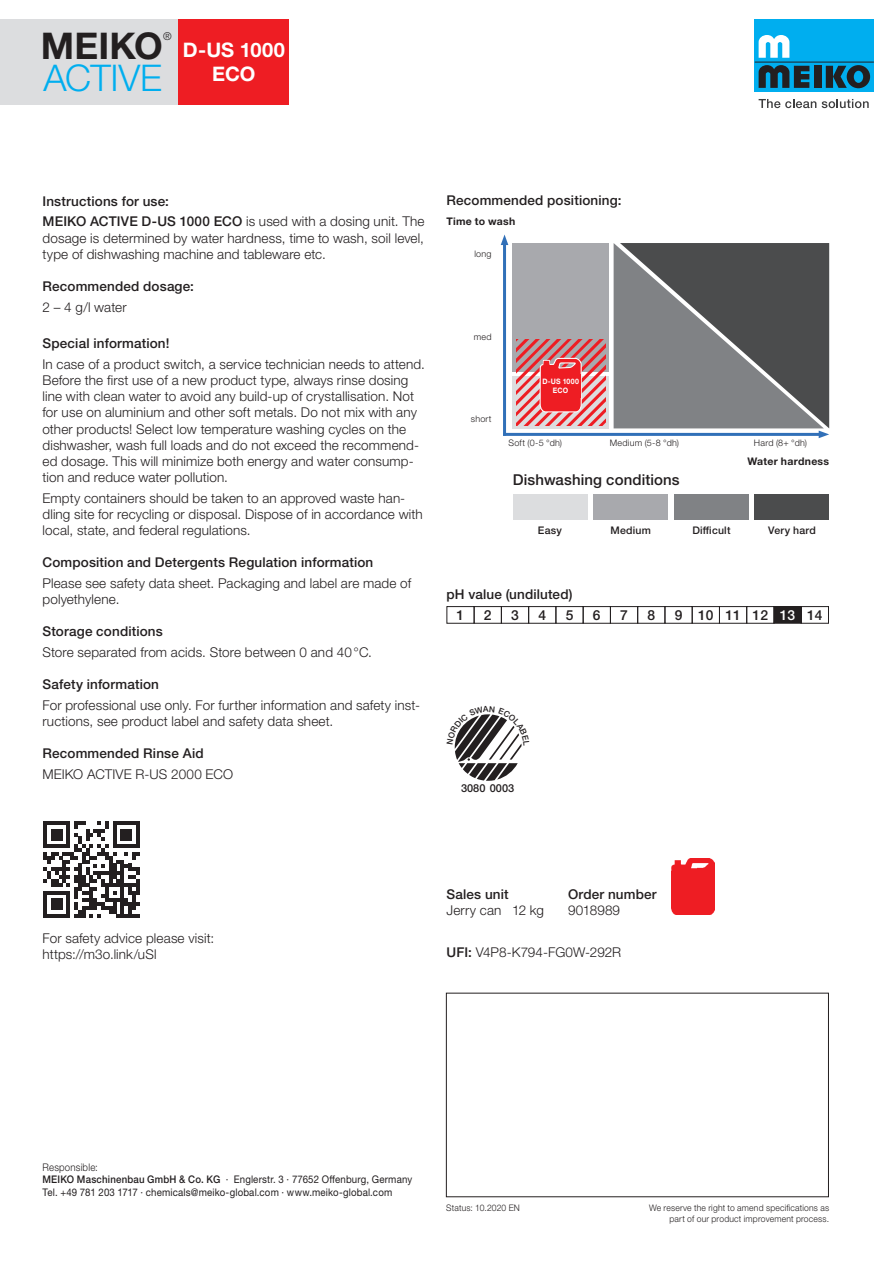
<style>
.page{position:relative;width:893px;height:1263px;background:#fff}
.page>*{position:absolute;margin:0;border:0;box-sizing:border-box;transform-origin:0 0}
.t1{font:300 36.75px "Helvetica Neue LTW1 G";letter-spacing:-.005em;color:#00aeef}
.t2{font:700 36.75px "Helvetica Neue LTW1 G";color:#231f20}
.t3{font:700 20.1px/24px "Helvetica Neue LTW1 G";color:#fff;text-align:center}
.t4{font:500 15px "Helvetica Neue LTW1 G";letter-spacing:.005em;color:#231f20}
.t5{font:500 13.8px "Helvetica Neue LTW1 G";color:#231f20}
.t6{font:300 13.5px/16.2px "Helvetica Neue LTW1 G";letter-spacing:.01em;color:#231f20}
.t7{font:500 13.5px/20.4px "Helvetica Neue LTW1 G";letter-spacing:.01em;color:#231f20}
.t8{font:500 10.95px "Helvetica Neue LTW1 G";color:#231f20}
.t9{font:300 10.8px "Helvetica Neue LTW1 G";color:#231f20}
.t10{font:10.5px/12.6px "Helvetica Neue LTW1 G";letter-spacing:.02em;color:#231f20;scale:.92 1}
.t11{font:500 10.5px "Helvetica Neue LTW1 G";letter-spacing:.02em;color:#231f20}
.t12{font:700 10.5px "Helvetica Neue LTW1 G";letter-spacing:.025em;color:#231f20}
.t13{font:300 9px/10.8px "Helvetica Neue LTW1 G";letter-spacing:.025em;color:#231f20;text-align:right;scale:.95 1}
.t14{font:300 9px "Helvetica Neue LTW1 G";letter-spacing:.025em;color:#231f20}
.t15{font:700 7.5px/9px "Helvetica Neue LTW1 G";letter-spacing:.025em;color:#fff;text-align:center;scale:.93 1}
.s1{font-weight:300}
.s2{color:#fff}
.s3{font-weight:500}
</style>
<div class="page">
<div style="left:446px;top:606px;width:28px;height:18px;border:1px solid #231f20"></div>
<div style="left:474px;top:606px;width:28px;height:18px;border:1px solid #231f20"></div>
<div style="left:501px;top:606px;width:28px;height:18px;border:1px solid #231f20"></div>
<div style="left:528px;top:606px;width:28px;height:18px;border:1px solid #231f20"></div>
<div style="left:555px;top:606px;width:29px;height:18px;border:1px solid #231f20"></div>
<div style="left:583px;top:606px;width:28px;height:18px;border:1px solid #231f20"></div>
<div style="left:610px;top:606px;width:28px;height:18px;border:1px solid #231f20"></div>
<div style="left:637px;top:606px;width:28px;height:18px;border:1px solid #231f20"></div>
<div style="left:665px;top:606px;width:28px;height:18px;border:1px solid #231f20"></div>
<div style="left:692px;top:606px;width:28px;height:18px;border:1px solid #231f20"></div>
<div style="left:719px;top:606px;width:28px;height:18px;border:1px solid #231f20"></div>
<div style="left:746px;top:606px;width:28px;height:18px;border:1px solid #231f20"></div>
<div style="left:774px;top:607px;width:27px;height:16px;background:#231f20"></div>
<div style="left:774px;top:606px;width:28px;height:18px;border:1px solid #231f20"></div>
<div style="left:801px;top:606px;width:28px;height:18px;border:1px solid #231f20"></div>
<div style="left:446px;top:993px;width:383px;height:204px;border:1px solid #231f20"></div>
<div style="left:755px;top:19px;width:119px;height:73px;background:#00aeef"></div>
<div style="left:814px;top:66px;width:7px;height:22px;background:#231f20"></div>
<svg style="left:826px;top:65px;width:44px;height:23px"></svg>
<hr style="left:755px;top:62px;width:119px;height:1px;background:#231f20">
<svg style="left:759px;top:35px;width:30px;height:23px"></svg>
<svg style="left:759px;top:65px;width:50px;height:23px"></svg>
<svg style="left:759px;top:99px;width:57px;height:9px"></svg>
<svg style="left:822px;top:99px;width:47px;height:9px"></svg>
<div style="left:0;top:19px;width:179px;height:85px;background:#dcdddf"></div>
<div style="left:179px;top:19px;width:110px;height:85px;background:#ee1d23"></div>
<hr style="left:503px;top:243px;width:3px;height:193px;background:#3170b8">
<svg style="left:501px;top:234px;width:7px;height:11px"></svg>
<div style="left:512px;top:243px;width:97px;height:128px;background:#a8a9ad"></div>
<div style="left:512px;top:376px;width:97px;height:52px;background:linear-gradient(to right,#dcdddf,#dcdddf)"></div>
<hr style="left:503px;top:433px;width:318px;height:3px;background:#3170b8">
<svg style="left:614px;top:243px;width:215px;height:195px;background:#6e7073"></svg>
<img style="left:516px;top:340px;width:89px;height:85px">
<svg style="left:540px;top:358px;width:42px;height:54px"></svg>
<div style="left:541px;top:374px;width:40px;height:23px;background:#ee1d23"></div>
<div style="left:513px;top:494px;width:74px;height:26px;background:#dcdddf"></div>
<div style="left:593px;top:494px;width:75px;height:26px;background:#a8a9ad"></div>
<div style="left:674px;top:494px;width:74px;height:26px;background:#808285"></div>
<div style="left:755px;top:494px;width:74px;height:26px;background:#4b4c4d"></div>
<svg style="left:43px;top:821px;width:97px;height:97px"></svg>
<img style="left:671px;top:858px;width:43px;height:57px">
<svg style="left:454px;top:714px;width:68px;height:67px"></svg>
<p class="t9" style="left:163px;top:29px;width:10px">®</p>
<h1 class="t2" style="left:41px;top:23px;width:123px">MEIKO</h1>
<h1 class="t1" style="left:43px;top:56px;width:120px">ACTIVE</h1>
<h2 class="t3" style="left:183px;top:37px;width:104px">D-US 1000<br>ECO</h2>
<p class="t7" style="left:43px;top:191px;width:383px">Instructions for use:<br>MEIKO ACTIVE D-US 1000 ECO <span class="s1">is used with a dosing unit. The</span></p>
<p class="t6" style="left:43px;top:230px;width:383px">dosage is determined by water hardness, time to wash, soil level, type of dishwashing machine and tableware etc.</p>
<p class="t7" style="left:43px;top:276px;width:153px">Recommended dosage:</p>
<p class="t6" style="left:43px;top:299px;width:86px">2 – 4 g/l water</p>
<p class="t7" style="left:43px;top:333px;width:128px">Special information!</p>
<p class="t6" style="left:43px;top:356px;width:384px">In case of a product switch, a service technician needs to attend.<br>Before the first use of a new product type, always rinse dosing line with clean water to avoid any build-up of crystallisation. Not for use on aluminium and other soft metals. Do not mix with any other products! Select low temperature washing cycles on the dishwasher, wash full loads and do not exceed the recommend&shy;ed dosage. This will minimize both energy and water consump&shy;tion and reduce water pollution.</p>
<p class="t6" style="left:43px;top:490px;width:382px">Empty containers should be taken to an approved waste han&shy;dling site for recycling or disposal. Dispose of in accordance with local, state, and federal regulations.</p>
<p class="t7" style="left:43px;top:552px;width:332px">Composition and Detergents Regulation information</p>
<p class="t6" style="left:43px;top:575px;width:370px">Please see safety data sheet. Packaging and label are made of polyethylene.</p>
<p class="t7" style="left:43px;top:621px;width:122px">Storage conditions</p>
<p class="t6" style="left:43px;top:644px;width:331px">Store separated from acids. Store between 0 and 40°C.</p>
<p class="t7" style="left:43px;top:674px;width:118px">Safety information</p>
<p class="t6" style="left:43px;top:697px;width:379px">For professional use only. For further information and safety inst&shy;ructions, see product label and safety data sheet.</p>
<p class="t7" style="left:43px;top:743px;width:163px">Recommended Rinse Aid</p>
<p class="t6" style="left:43px;top:766px;width:192px">MEIKO ACTIVE R-US 2000 ECO</p>
<p class="t7" style="left:446px;top:190px;width:177px">Recommended positioning:</p>
<p class="t12" style="left:446px;top:215px;width:70px">Time to wash</p>
<p class="t14" style="left:474px;top:249px;width:19px">long</p>
<p class="t14" style="left:474px;top:331px;width:19px">med</p>
<p class="t14" style="left:471px;top:414px;width:22px">short</p>
<p class="t15" style="left:542px;top:377px;width:41px">D-US 1000<br>ECO</p>
<p class="t14" style="left:509px;top:437px;width:55px">Soft (0-5 °dh)</p>
<p class="t14" style="left:610px;top:437px;width:71px">Medium (5-8 °dh)</p>
<p class="t14" style="left:754px;top:437px;width:55px">Hard (8+ °dh)</p>
<p class="t12" style="left:747px;top:455px;width:83px">Water hardness</p>
<p class="t4" style="left:513px;top:471px;width:168px">Dishwashing conditions</p>
<p class="t11" style="left:538px;top:523px;width:26px">Easy</p>
<p class="t11" style="left:610px;top:523px;width:42px">Medium</p>
<p class="t11" style="left:692px;top:523px;width:40px">Difficult</p>
<p class="t11" style="left:768px;top:523px;width:49px">Very hard</p>
<p class="t7" style="left:446px;top:584px;width:128px">pH value (undiluted)</p>
<p class="t5" style="left:457px;top:607px;width:9px">1</p>
<p class="t5" style="left:484px;top:607px;width:9px">2</p>
<p class="t5" style="left:511px;top:607px;width:9px">3</p>
<p class="t5" style="left:538px;top:607px;width:9px">4</p>
<p class="t5" style="left:566px;top:607px;width:9px">5</p>
<p class="t5" style="left:593px;top:607px;width:9px">6</p>
<p class="t5" style="left:620px;top:607px;width:9px">7</p>
<p class="t5" style="left:647px;top:607px;width:9px">8</p>
<p class="t5" style="left:675px;top:607px;width:149px">9 10 11 12 <span class="s2">13</span> 14</p>
<p class="t8" style="left:461px;top:781px;width:55px">3080 0003</p>
<p class="t6" style="left:43px;top:930px;width:173px">For safety advice please visit: https://m3o.link/uSl</p>
<p class="t7" style="left:446px;top:884px;width:64px">Sales unit</p>
<p class="t7" style="left:568px;top:884px;width:90px">Order number</p>
<p class="t6" style="left:446px;top:902px;width:99px">Jerry can 12 kg</p>
<p class="t6" style="left:568px;top:902px;width:54px">9018989</p>
<p class="t6" style="left:446px;top:944px;width:176px"><span class="s3">UFI:</span> V4P8-K794-FG0W-292R</p>
<p class="t10" style="left:43px;top:1160px;width:403px"><span class="s1">Responsible:<br></span><span class="s3">MEIKO Maschinenbau GmbH &amp; Co. KG</span> · Englerstr. 3 · 77652 Offenburg, Germany<br>Tel. +49 781 203 1717 · chemicals@meiko-global.com · www.meiko-global.com</p>
<p class="t13" style="left:446px;top:1203px;width:79px">Status: 10.2020 EN</p>
<p class="t13" style="left:649px;top:1203px;width:191px">We reserve the right to amend specifications as part of our product improvement process.</p>
</div>
